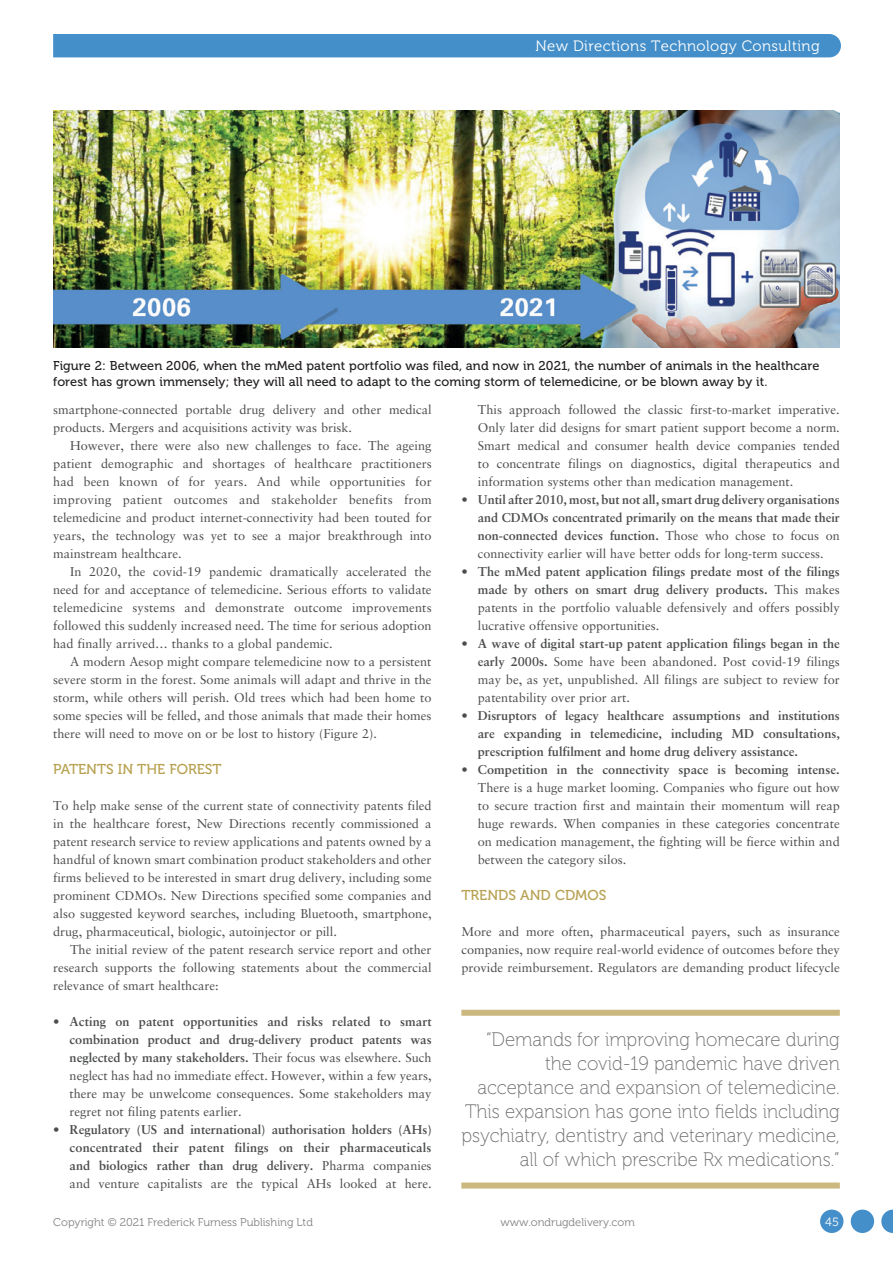
<style>
.page{position:relative;width:893px;height:1263px;background:#fff}
.page>*{position:absolute;margin:0;border:0;box-sizing:border-box;transform-origin:0 0}
.MF_pullquote{font:19.5px/24px "Museo 100";color:#6c6d70;text-align:right;scale:.96 1}
.t1{font:15px "Museo 300";letter-spacing:.025em;color:#fff}
.MF_Xhead{font:14.25px "Museo 500";color:#b6a04f}
.MF_body_no_indent{font:12.75px/18px "Sabon LT Std";color:#4b4c4d;text-align:justify}
.MF_body{font:12.75px/18px "Sabon LT Std";color:#4b4c4d;text-align:justify}
.MF_body_no_indent-2{font:700 12.75px/18px "Sabon LT Std";color:#4b4c4d;text-align:justify}
.MF_Captions{font:12.75px/15.3px "Museo 500";letter-spacing:.005em;color:#231f20}
.t2{font:12px "Museo 300";color:#fff}
.t3{font:11.25px "Museo 300";color:#808285}
.s1{font-weight:700}
.s2{font-weight:400}
</style>
<div class="page">
<div style="left:53px;top:34px;width:788px;height:23px;background:#448fc9"></div>
<div style="left:461px;top:1010px;width:379px;height:6px;background:#cab87e"></div>
<div style="left:461px;top:1182px;width:379px;height:6px;background:#cab87e"></div>
<img style="left:53px;top:111px;width:787px;height:237px">
<svg style="left:881px;top:1209px;width:12px;height:24px"></svg>
<div style="left:851px;top:1209px;width:23px;height:24px;background:#448fc9;border-radius:50%"></div>
<div style="left:820px;top:1209px;width:23px;height:24px;background:#448fc9;border-radius:50%"></div>
<p class="t1" style="left:535px;top:37px;width:286px">New Directions Technology Consulting</p>
<p class="MF_Captions" style="left:53px;top:358px;width:768px">Figure 2: Between 2006, when the mMed patent portfolio was filed, and now in 2021, the number of animals in the healthcare forest has grown immensely; they will all need to adapt to the coming storm of telemedicine, or be blown away by it.</p>
<p class="MF_body" style="left:53px;top:400px;width:380px">smartphone-connected portable drug delivery and other medical products. Mergers and acquisitions activity was brisk.</p>
<p class="MF_body" style="left:53px;top:436px;width:380px;text-indent:17px">However, there were also new challenges to face. The ageing patient demographic and shortages of healthcare practitioners had been known of for years. And while opportunities for improving patient outcomes and stakeholder benefits from telemedicine and product internet-connectivity had been touted for years, the technology was yet to see a major breakthrough into mainstream healthcare.</p>
<p class="MF_body" style="left:53px;top:562px;width:380px;text-indent:17px">In 2020, the covid-19 pandemic dramatically accelerated the need for and acceptance of telemedicine. Serious efforts to validate telemedicine systems and demonstrate outcome improvements followed this suddenly increased need. The time for serious adoption had finally arrived… thanks to a global pandemic.</p>
<p class="MF_body" style="left:53px;top:652px;width:380px;text-indent:17px">A modern Aesop might compare telemedicine now to a persistent severe storm in the forest. Some animals will adapt and thrive in the storm, while others will perish. Old trees which had been home to some species will be felled, and those animals that made their homes there will need to move on or be lost to history (Figure 2).</p>
<p class="MF_Xhead" style="left:53px;top:761px;width:170px">PATENTS IN THE FOREST</p>
<p class="MF_body_no_indent" style="left:53px;top:796px;width:380px">To help make sense of the current state of connectivity patents filed in the healthcare forest, New Directions recently commissioned a patent research service to review applications and patents owned by a handful of known smart combination product stakeholders and other firms believed to be interested in smart drug delivery, including some prominent CDMOs. New Directions specified some companies and also suggested keyword searches, including Bluetooth, smartphone, drug, pharmaceutical, biologic, autoinjector or pill.</p>
<p class="MF_body" style="left:53px;top:940px;width:380px;text-indent:17px">The initial review of the patent research service report and other research supports the following statements about the commercial relevance of smart healthcare:</p>
<p class="MF_body_no_indent" style="left:70px;top:1012px;width:364px;text-indent:-16px">• <span class="s1">Acting on patent opportunities and risks related to smart combination product and drug-delivery product patents was neglected by many stakeholders.</span> Their focus was elsewhere. Such neglect has had no immediate effect. However, within a few years, there may be unwelcome consequences. Some stakeholders may regret not filing patents earlier.</p>
<p class="MF_body_no_indent-2" style="left:70px;top:1120px;width:363px;text-indent:-16px"><span class="s2">•</span> Regulatory (US and international) authorisation holders (AHs) concentrated their patent filings on their pharmaceuticals and biologics rather than drug delivery. <span class="s2">Pharma companies and venture capitalists are the typical AHs looked at here.</span></p>
<p class="MF_body_no_indent" style="left:478px;top:400px;width:363px">This approach followed the classic first-to-market imperative.<br>Only later did designs for smart patient support become a norm.<br>Smart medical and consumer health device companies tended to concentrate filings on diagnostics, digital therapeutics and information systems other than medication management.</p>
<p class="MF_body_no_indent-2" style="left:478px;top:490px;width:363px;text-indent:-16px"><span class="s2">•</span> Until after 2010, most, but not all, smart drug delivery organisations and CDMOs concentrated primarily on the means that made their non-connected devices function. <span class="s2">Those who chose to focus on connectivity earlier will have better odds for long-term success.</span></p>
<p class="MF_body_no_indent" style="left:478px;top:562px;width:363px;text-indent:-16px">• <span class="s1">The mMed patent application filings predate most of the filings made by others on smart drug delivery products.</span> This makes patents in the portfolio valuable defensively and offers possibly lucrative offensive opportunities.</p>
<p class="MF_body_no_indent" style="left:478px;top:634px;width:363px;text-indent:-16px">• <span class="s1">A wave of digital start-up patent application filings began in the early 2000s.</span> Some have been abandoned. Post covid-19 filings may be, as yet, unpublished. All filings are subject to review for patentability over prior art.</p>
<p class="MF_body_no_indent-2" style="left:478px;top:706px;width:364px;text-indent:-16px"><span class="s2">•</span> Disruptors of legacy healthcare assumptions and institutions are expanding in telemedicine, including MD consultations, prescription fulfilment and home drug delivery assistance.</p>
<p class="MF_body_no_indent" style="left:478px;top:760px;width:363px;text-indent:-16px">• <span class="s1">Competition in the connectivity space is becoming intense.<br></span>There is a huge market looming. Companies who figure out how to secure traction first and maintain their momentum will reap huge rewards. When companies in these categories concentrate on medication management, the fighting will be fierce within and between the category silos.</p>
<p class="MF_Xhead" style="left:461px;top:887px;width:146px">TRENDS AND CDMOS</p>
<p class="MF_body_no_indent" style="left:461px;top:922px;width:380px">More and more often, pharmaceutical payers, such as insurance companies, now require real-world evidence of outcomes before they provide reimbursement. Regulators are demanding product lifecycle</p>
<p class="MF_pullquote" style="left:461px;top:1027px;width:396px">“Demands for improving homecare during the covid-19 pandemic have driven acceptance and expansion of telemedicine.<br>This expansion has gone into fields including psychiatry, dentistry and veterinary medicine, all of which prescribe Rx medications.”</p>
<p class="t3" style="left:53px;top:1216px;width:261px">Copyright © 2021 Frederick Furness Publishing Ltd</p>
<p class="t3" style="left:500px;top:1216px;width:136px">www.ondrugdelivery.com</p>
<p class="t2" style="left:825px;top:1215px;width:15px">45</p>
</div>
